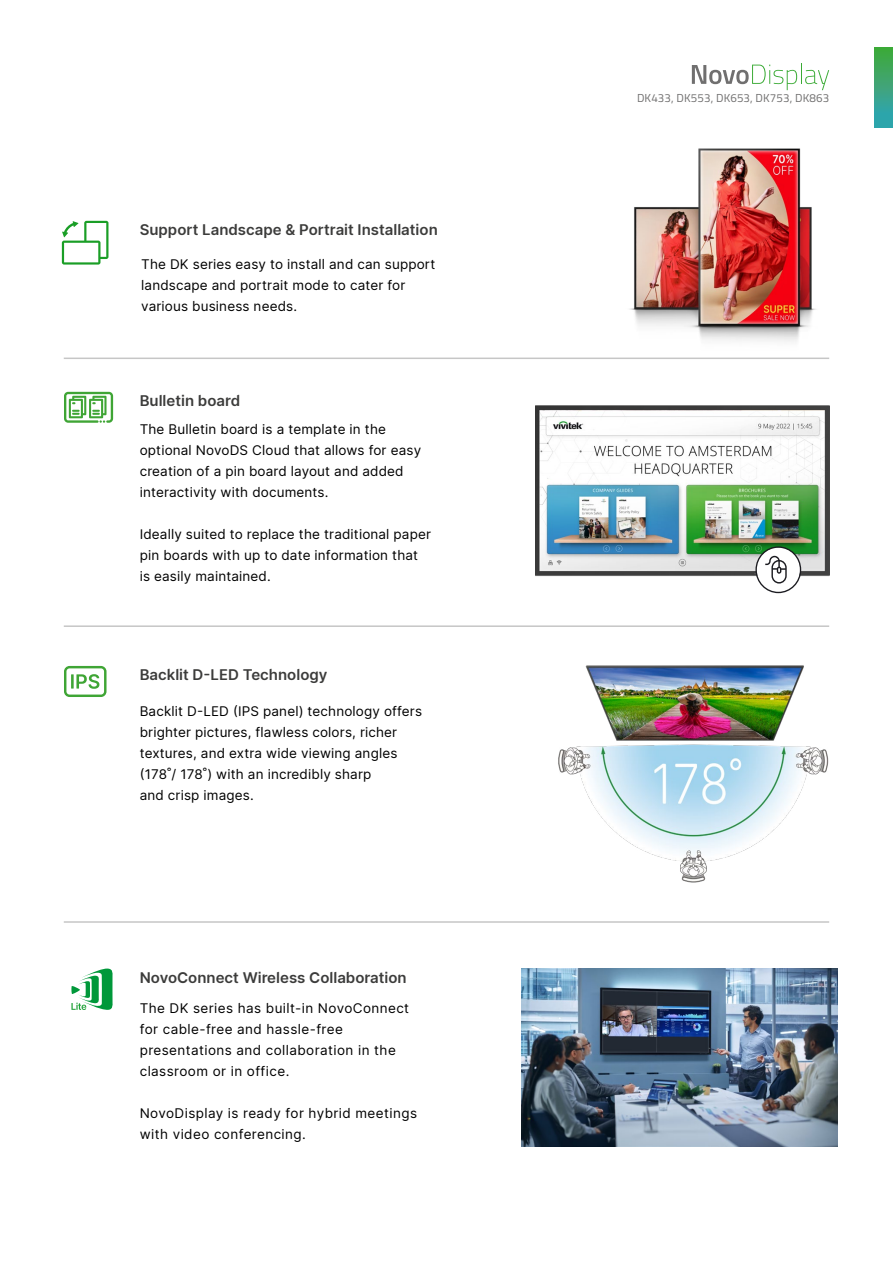
<style>
.page{position:relative;width:893px;height:1263px;background:#fff}
.page>*{position:absolute;margin:0;border:0;box-sizing:border-box;transform-origin:0 0}
.t1{font:600 15px "Delta Sans";color:#3c3c3b}
.t2{font:13.5px/21px "Delta Sans";letter-spacing:.01em;color:#000}
.t3{font:13.5px/21px "Delta Sans";letter-spacing:.03em;color:#000}
.t4{font:11.55px "Titillium";letter-spacing:.01em;color:#706f6f}
</style>
<div class="page">
<hr style="left:64px;top:358px;width:765px;height:1px;background:#c6c6c6">
<hr style="left:64px;top:625px;width:765px;height:2px;background:#c6c6c6">
<hr style="left:64px;top:921px;width:765px;height:2px;background:#c6c6c6">
<div style="left:874px;top:48px;width:19px;height:79px;background:linear-gradient(to bottom,#44a839,#2fa4bc)"></div>
<svg style="left:692px;top:64px;width:137px;height:26px"></svg>
<svg style="left:62px;top:221px;width:46px;height:44px"></svg>
<img style="left:604px;top:148px;width:225px;height:210px">
<svg style="left:64px;top:666px;width:43px;height:31px"></svg>
<img style="left:558px;top:665px;width:271px;height:218px">
<svg style="left:64px;top:392px;width:49px;height:31px"></svg>
<img style="left:535px;top:405px;width:294px;height:172px">
<svg style="left:755px;top:546px;width:46px;height:47px"></svg>
<img style="left:522px;top:968px;width:316px;height:178px">
<svg style="left:71px;top:968px;width:42px;height:42px"></svg>
<p class="t1" style="left:140px;top:218px;width:300px">Support Landscape &amp; Portrait Installation</p>
<p class="t2" style="left:141px;top:253px;width:296px">The DK series easy to install and can support landscape and portrait mode to cater for various business needs.</p>
<p class="t1" style="left:140px;top:389px;width:102px">Bulletin board</p>
<p class="t2" style="left:140px;top:419px;width:283px">The Bulletin board is a template in the optional NovoDS Cloud that allows for easy creation of a pin board layout and added interactivity with documents.</p>
<p class="t2" style="left:140px;top:524px;width:293px">Ideally suited to replace the traditional paper pin boards with up to date information that is easily maintained.</p>
<p class="t1" style="left:140px;top:664px;width:189px">Backlit D-LED Technology</p>
<p class="t2" style="left:140px;top:701px;width:284px">Backlit D-LED (IPS panel) technology offers brighter pictures, flawless colors, richer textures, and extra wide viewing angles (178˚/ 178˚) with an incredibly sharp<br>and crisp images.</p>
<p class="t1" style="left:140px;top:966px;width:269px">NovoConnect Wireless Collaboration</p>
<p class="t3" style="left:140px;top:997px;width:271px">The DK series has built-in NovoConnect for cable-free and hassle-free presentations and collaboration in the classroom or in office.</p>
<p class="t3" style="left:140px;top:1103px;width:279px">NovoDisplay is ready for hybrid meetings with video conferencing.</p>
<p class="t4" style="left:637px;top:89px;width:194px">DK433, DK553, DK653, DK753, DK863</p>
</div>
